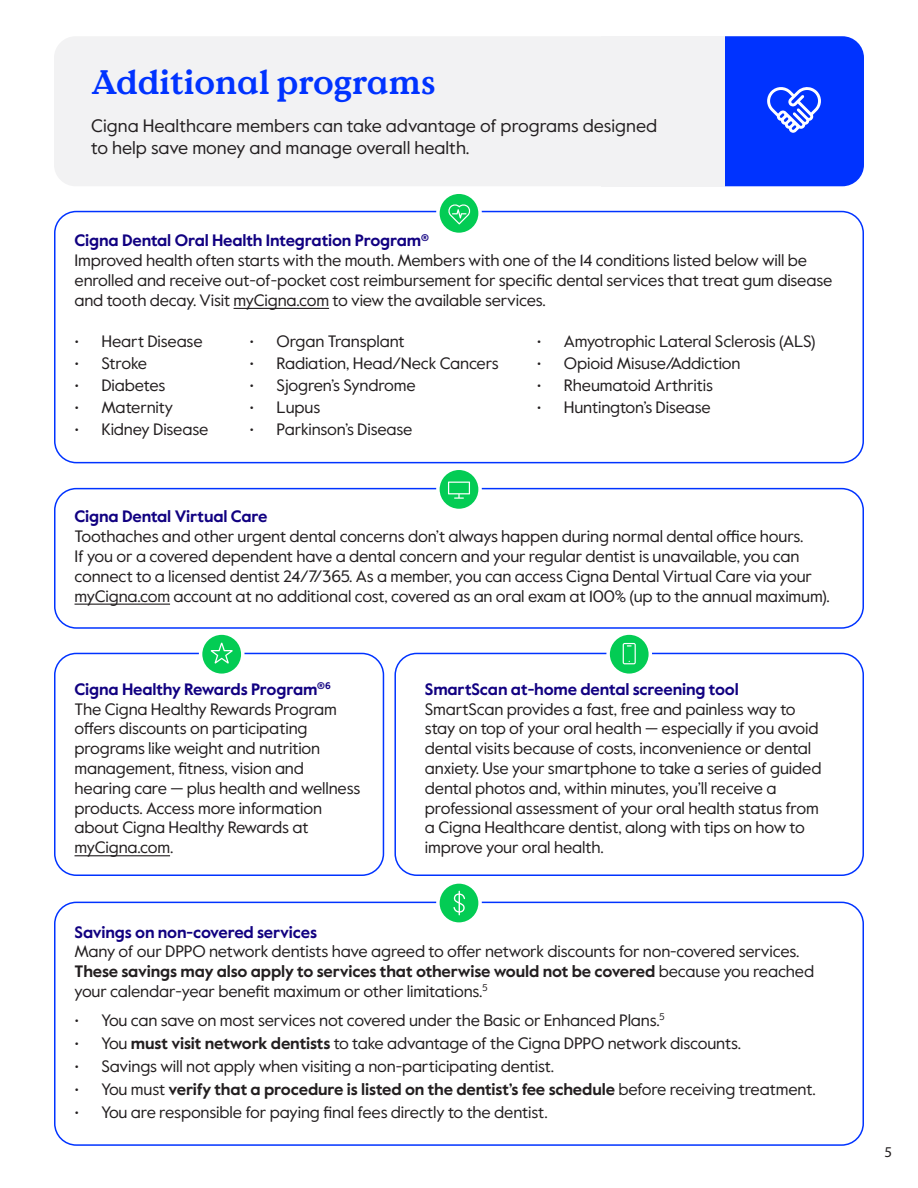
<style>
.page{position:relative;width:918px;height:1188px;background:#fff}
.page>*{position:absolute;margin:0;border:0;box-sizing:border-box;transform-origin:0 0}
.t1{font:700 33.9px "Value Serif Pro";color:#03f}
.t2{font:18px/21.6px "Value Sans Pro";color:#231f20}
.t3{font:16.5px/19.8px "Value Sans Pro";letter-spacing:-.01em;color:#231f20}
.t4{font:700 16.5px "Value Sans Pro";letter-spacing:-.01em;color:#231f20}
.t5{font:700 16.5px "Value Sans Pro";letter-spacing:-.01em;color:#110081}
.t6{font:15px "Myriad Pro";color:#231f20}
.s1{font-weight:700;color:#110081}
.s2{font-weight:700}
.s3{font-weight:400}
</style>
<div class="page">
<div style="left:688px;top:36px;width:176px;height:150px;background:#03f;border-radius:22px"></div>
<div style="left:54px;top:902px;width:810px;height:244px;border:2px solid #03f;border-radius:22px"></div>
<div style="left:602px;top:36px;width:123px;height:150px;background:#f2f2f3"></div>
<div style="left:54px;top:36px;width:597px;height:150px;background:#f2f2f3;border-radius:22px"></div>
<svg style="left:767px;top:87px;width:54px;height:46px"></svg>
<svg style="left:438px;top:882px;width:42px;height:42px"></svg>
<div style="left:436px;top:880px;width:46px;height:46px;border:3px solid #fff;border-radius:50%"></div>
<svg style="left:453px;top:891px;width:12px;height:24px"></svg>
<div style="left:54px;top:211px;width:810px;height:252px;border:2px solid #03f;border-radius:22px"></div>
<hr style="left:234px;top:308px;width:95px;height:1px;background:#231f20">
<svg style="left:438px;top:192px;width:42px;height:42px"></svg>
<div style="left:436px;top:191px;width:46px;height:45px;border:3px solid #fff;border-radius:50%"></div>
<svg style="left:448px;top:204px;width:23px;height:20px"></svg>
<div style="left:54px;top:488px;width:810px;height:141px;border:2px solid #03f;border-radius:22px"></div>
<div style="left:54px;top:653px;width:330px;height:223px;border:2px solid #03f;border-radius:22px"></div>
<div style="left:394px;top:653px;width:470px;height:223px;border:2px solid #03f;border-radius:22px"></div>
<hr style="left:75px;top:604px;width:95px;height:1px;background:#231f20">
<hr style="left:75px;top:855px;width:95px;height:1px;background:#231f20">
<svg style="left:438px;top:468px;width:42px;height:42px"></svg>
<div style="left:436px;top:467px;width:46px;height:45px;border:3px solid #fff;border-radius:50%"></div>
<svg style="left:201px;top:633px;width:42px;height:42px"></svg>
<div style="left:199px;top:631px;width:46px;height:46px;border:3px solid #fff;border-radius:50%"></div>
<svg style="left:608px;top:633px;width:42px;height:42px"></svg>
<div style="left:606px;top:631px;width:46px;height:46px;border:3px solid #fff;border-radius:50%"></div>
<svg style="left:448px;top:482px;width:22px;height:17px"></svg>
<svg style="left:211px;top:643px;width:22px;height:21px"></svg>
<svg style="left:623px;top:643px;width:13px;height:21px"></svg>
<h1 class="t1" style="left:91px;top:61px;width:346px">Additional programs</h1>
<p class="t2" style="left:91px;top:115px;width:568px">Cigna Healthcare members can take advantage of programs designed to help save money and manage overall health.</p>
<p class="t3" style="left:75px;top:231px;width:759px"><span class="s1">Cigna Dental Oral Health Integration Program</span><sup>®<br></sup>Improved health often starts with the mouth. Members with one of the 14 conditions listed below will be enrolled and receive out-of-pocket cost reimbursement for specific dental services that treat gum disease and tooth decay. Visit myCigna.com to view the available services.</p>
<p class="t3" style="left:75px;top:332px;width:130px">• Heart Disease</p>
<p class="t3" style="left:75px;top:354px;width:74px">• Stroke</p>
<p class="t3" style="left:75px;top:376px;width:92px">• Diabetes</p>
<p class="t3" style="left:75px;top:398px;width:100px">• Maternity</p>
<p class="t3" style="left:75px;top:420px;width:135px">• Kidney Disease</p>
<p class="t3" style="left:250px;top:332px;width:157px">• Organ Transplant</p>
<p class="t3" style="left:250px;top:354px;width:251px">• Radiation, Head/Neck Cancers</p>
<p class="t3" style="left:250px;top:376px;width:168px">• Sjogren’s Syndrome</p>
<p class="t3" style="left:250px;top:398px;width:72px">• Lupus</p>
<p class="t3" style="left:250px;top:420px;width:164px">• Parkinson’s Disease</p>
<p class="t3" style="left:537px;top:332px;width:280px">• Amyotrophic Lateral Sclerosis (ALS)</p>
<p class="t3" style="left:537px;top:354px;width:205px">• Opioid Misuse/Addiction</p>
<p class="t3" style="left:537px;top:376px;width:178px">• Rheumatoid Arthritis</p>
<p class="t3" style="left:537px;top:398px;width:175px">• Huntington’s Disease</p>
<p class="t5" style="left:75px;top:507px;width:195px">Cigna Dental Virtual Care</p>
<p class="t3" style="left:75px;top:527px;width:757px">Toothaches and other urgent dental concerns don’t always happen during normal dental office hours.<br>If you or a covered dependent have a dental concern and your regular dentist is unavailable, you can connect to a licensed dentist 24/7/365. As a member, you can access Cigna Dental Virtual Care via your myCigna.com account at no additional cost, covered as an oral exam at 100% (up to the annual maximum).</p>
<p class="t3" style="left:75px;top:679px;width:287px"><span class="s1">Cigna Healthy Rewards Program</span><sup>®6<br></sup>The Cigna Healthy Rewards Program offers discounts on participating programs like weight and nutrition management, fitness, vision and hearing care — plus health and wellness products. Access more information about Cigna Healthy Rewards at myCigna.com.</p>
<p class="t5" style="left:425px;top:679px;width:315px">SmartScan at-home dental screening tool</p>
<p class="t3" style="left:425px;top:699px;width:398px">SmartScan provides a fast, free and painless way to stay on top of your oral health — especially if you avoid dental visits because of costs, inconvenience or dental anxiety. Use your smartphone to take a series of guided dental photos and, within minutes, you’ll receive a professional assessment of your oral health status from a Cigna Healthcare dentist, along with tips on how to improve your oral health.</p>
<p class="t5" style="left:75px;top:922px;width:244px">Savings on non-covered services</p>
<p class="t3" style="left:75px;top:942px;width:741px">Many of our DPPO network dentists have agreed to offer network discounts for non-covered services.<br><span class="s2">These savings may also apply to services that otherwise would not be covered</span> because you reached your calendar-year benefit maximum or other limitations.<sup>5</sup></p>
<p class="t3" style="left:75px;top:1010px;width:592px">• You can save on most services not covered under the Basic or Enhanced Plans.<sup>5</sup></p>
<p class="t3" style="left:75px;top:1033px;width:668px">• You <span class="s2">must visit network dentists</span> to take advantage of the Cigna DPPO network discounts.</p>
<p class="t3" style="left:75px;top:1056px;width:481px">• Savings will not apply when visiting a non-participating dentist.</p>
<p class="t4" style="left:75px;top:1079px;width:743px"><span class="s3">• You must</span> verify that a procedure is listed on the dentist’s fee schedule <span class="s3">before receiving treatment.</span></p>
<p class="t3" style="left:75px;top:1103px;width:475px">• You are responsible for paying final fees directly to the dentist.</p>
<p class="t6" style="left:884px;top:1142px;width:9px">5</p>
</div>
